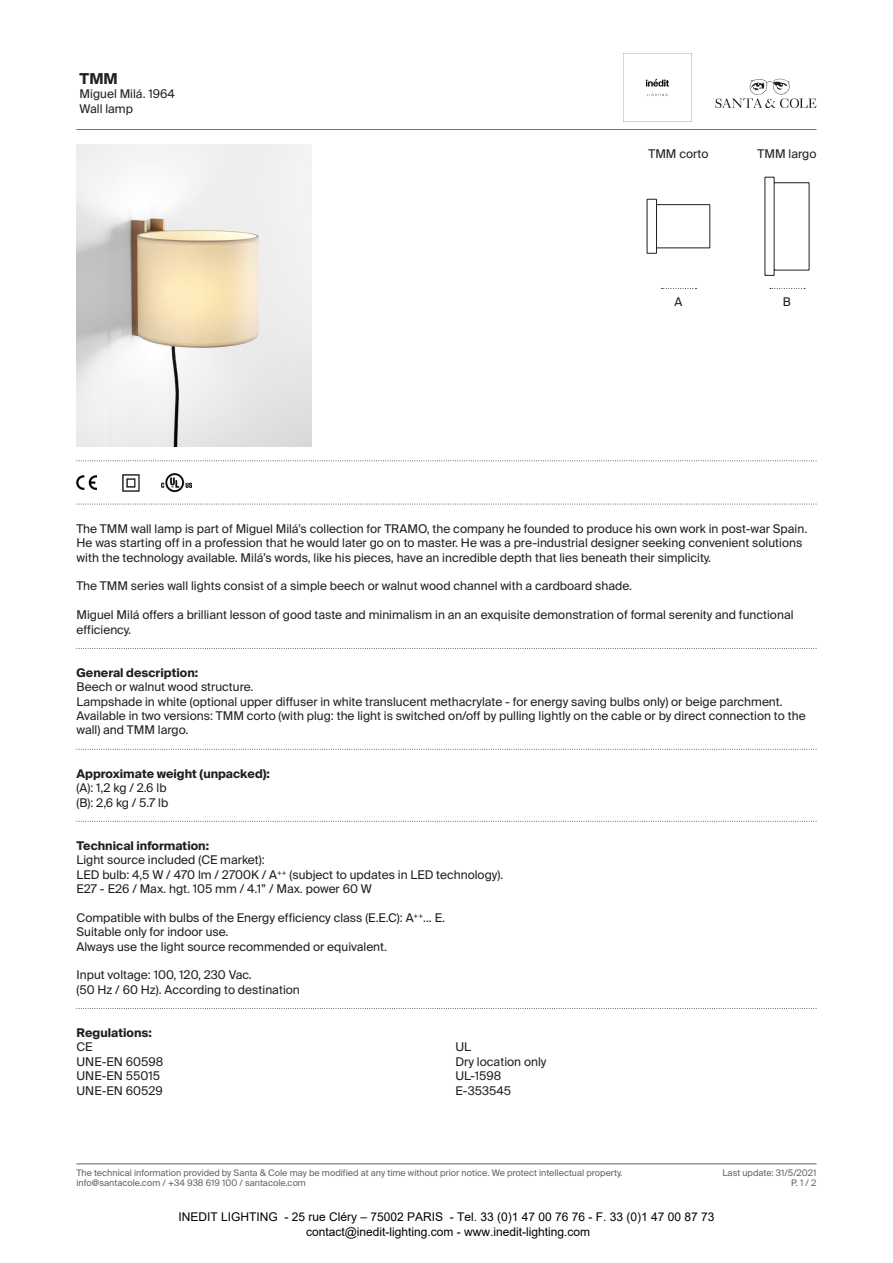
<style>
.page{position:relative;width:893px;height:1263px;background:#fff}
.page>*{position:absolute;margin:0;border:0;box-sizing:border-box;transform-origin:0 0}
.t1{font:700 15px "Suisse Intl";color:#231f20}
.t2{font:12px/14.4px "Suisse Intl";color:#231f20}
.t3{font:12px/14.4px "Arial";color:#000;text-align:center}
.t4{font:700 12px/14.4px "Suisse Intl";color:#231f20}
.t5{font:9px "Suisse Intl";color:#636366}
.s1{font-weight:700}
.s2{font-weight:400}
</style>
<div class="page">
<svg style="left:715px;top:79px;width:101px;height:29px"></svg>
<hr style="left:77px;top:129px;width:739px;height:1px;background:#636366">
<hr style="left:77px;top:1163px;width:739px;height:1px;background:#636366">
<svg style="left:77px;top:648px;width:740px;height:1px"></svg>
<svg style="left:77px;top:749px;width:740px;height:1px"></svg>
<svg style="left:77px;top:821px;width:740px;height:1px"></svg>
<svg style="left:77px;top:1008px;width:740px;height:1px"></svg>
<svg style="left:77px;top:460px;width:740px;height:1px"></svg>
<svg style="left:77px;top:504px;width:740px;height:1px"></svg>
<img style="left:77px;top:476px;width:19px;height:13px">
<img style="left:161px;top:473px;width:30px;height:18px">
<img style="left:122px;top:474px;width:17px;height:17px">
<svg style="left:770px;top:288px;width:35px;height:1px"></svg>
<svg style="left:661px;top:288px;width:35px;height:1px"></svg>
<hr style="left:710px;top:205px;width:1px;height:43px;background:#231f20">
<hr style="left:656px;top:199px;width:1px;height:54px;background:#231f20">
<hr style="left:647px;top:199px;width:1px;height:54px;background:#231f20">
<hr style="left:656px;top:204px;width:54px;height:1px;background:#231f20">
<hr style="left:656px;top:248px;width:54px;height:1px;background:#231f20">
<hr style="left:809px;top:183px;width:1px;height:87px;background:#231f20">
<hr style="left:774px;top:177px;width:1px;height:98px;background:#231f20">
<hr style="left:765px;top:177px;width:1px;height:98px;background:#231f20">
<hr style="left:774px;top:270px;width:35px;height:1px;background:#231f20">
<hr style="left:774px;top:182px;width:35px;height:1px;background:#231f20">
<img style="left:77px;top:144px;width:234px;height:302px">
<img style="left:623px;top:53px;width:69px;height:68px">
<p class="t1" style="left:80px;top:70px;width:40px">TMM</p>
<p class="t2" style="left:80px;top:87px;width:97px">Miguel Milá. 1964<br>Wall lamp</p>
<p class="t2" style="left:648px;top:147px;width:61px">TMM corto</p>
<p class="t2" style="left:758px;top:147px;width:60px">TMM largo</p>
<p class="t2" style="left:674px;top:294px;width:9px">A</p>
<p class="t2" style="left:783px;top:294px;width:10px">B</p>
<p class="t2" style="left:77px;top:521px;width:732px">The TMM wall lamp is part of Miguel Milá’s collection for TRAMO, the company he founded to produce his own work in post-war Spain.<br>He was starting off in a profession that he would later go on to master. He was a pre-industrial designer seeking convenient solutions with the technology available. Milá’s words, like his pieces, have an incredible depth that lies beneath their simplicity.</p>
<p class="t2" style="left:77px;top:579px;width:557px">The TMM series wall lights consist of a simple beech or walnut wood channel with a cardboard shade.</p>
<p class="t2" style="left:77px;top:608px;width:718px">Miguel Milá offers a brilliant lesson of good taste and minimalism in an an exquisite demonstration of formal serenity and functional efficiency.</p>
<p class="t2" style="left:77px;top:665px;width:179px"><span class="s1">General description:<br></span>Beech or walnut wood structure.</p>
<p class="t2" style="left:77px;top:694px;width:708px">Lampshade in white (optional upper diffuser in white translucent methacrylate - for energy saving bulbs only) or beige parchment.</p>
<p class="t2" style="left:77px;top:709px;width:731px">Available in two versions: TMM corto (with plug: the light is switched on/off by pulling lightly on the cable or by direct connection to the wall) and TMM largo.</p>
<p class="t4" style="left:77px;top:766px;width:195px">Approximate weight (unpacked): <span class="s2">(A): 1,2 kg / 2.6 lb</span></p>
<p class="t2" style="left:77px;top:795px;width:93px">(B): 2,6 kg / 5.7 lb</p>
<p class="t2" style="left:77px;top:838px;width:190px"><span class="s1">Technical information:<br></span>Light source included (CE market):</p>
<p class="t2" style="left:77px;top:867px;width:428px">LED bulb: 4,5 W / 470 lm / 2700K / A<sup>++</sup> (subject to updates in LED technology).</p>
<p class="t2" style="left:77px;top:881px;width:297px">E27 - E26 / Max. hgt. 105 mm / 4.1” / Max. power 60 W</p>
<p class="t2" style="left:77px;top:910px;width:370px">Compatible with bulbs of the Energy efficiency class (E.E.C): A<sup>++</sup>... E.</p>
<p class="t2" style="left:77px;top:925px;width:154px">Suitable only for indoor use.</p>
<p class="t2" style="left:77px;top:939px;width:312px">Always use the light source recommended or equivalent.</p>
<p class="t2" style="left:77px;top:968px;width:225px">Input voltage: 100, 120, 230 Vac.<br>(50 Hz / 60 Hz). According to destination</p>
<p class="t2" style="left:77px;top:1025px;width:88px"><span class="s1">Regulations:<br></span>CE<br>UNE-EN 60598</p>
<p class="t2" style="left:77px;top:1069px;width:85px">UNE-EN 55015</p>
<p class="t2" style="left:77px;top:1083px;width:88px">UNE-EN 60529</p>
<p class="t2" style="left:455px;top:1040px;width:17px">UL</p>
<p class="t2" style="left:455px;top:1054px;width:92px">Dry location only</p>
<p class="t2" style="left:455px;top:1069px;width:47px">UL-1598</p>
<p class="t2" style="left:455px;top:1083px;width:57px">E-353545</p>
<p class="t5" style="left:77px;top:1167px;width:547px">The technical information provided by Santa &amp; Cole may be modified at any time without prior notice. We protect intellectual property.</p>
<p class="t5" style="left:722px;top:1167px;width:95px">Last update: 31/5/2021</p>
<p class="t5" style="left:77px;top:1178px;width:231px">info@santacole.com / +34 938 619 100 / santacole.com</p>
<p class="t5" style="left:791px;top:1178px;width:27px">P. 1 / 2</p>
<p class="t3" style="left:178px;top:1209px;width:538px">INEDIT LIGHTING - 25 rue Cléry – 75002 PARIS - Tel. 33 (0)1 47 00 76 76 - F. 33 (0)1 47 00 87 73 contact@inedit-lighting.com - www.inedit-lighting.com</p>
</div>
